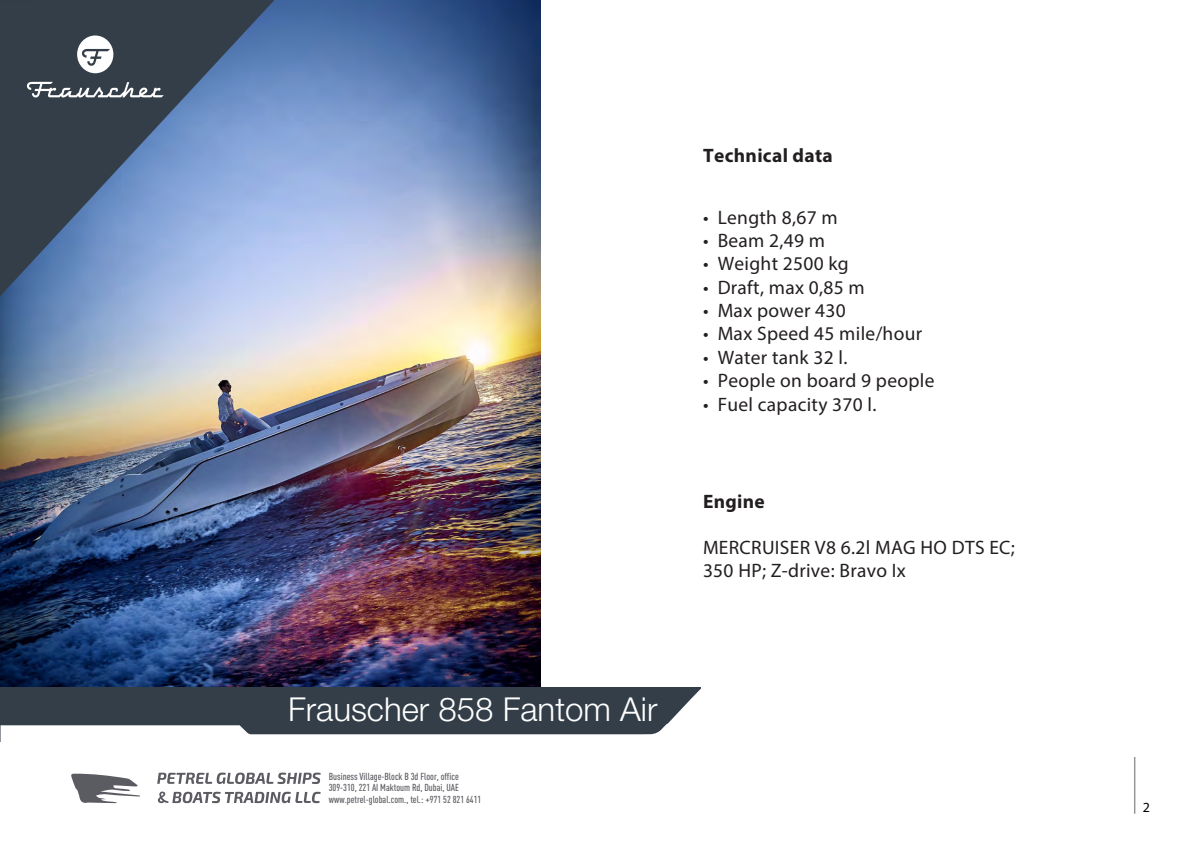
<style>
.page{position:relative;width:1191px;height:842px;background:#fff}
.page>*{position:absolute;margin:0;border:0;box-sizing:border-box;transform-origin:0 0}
.t1{font:300 33px "Helvetica Neue LT Std";color:#fff}
.t2{font:19.5px/23.4px "Myriad Pro";letter-spacing:.015em;color:#231f20}
.t3{font:700 19.5px "Myriad Pro";letter-spacing:.015em;color:#231f20}
.t4{font:14px "Myriad Pro";color:#000}
.t5{font:500 condensed 10px/11.6px "DIN Pro";color:#5b5b62}
</style>
<div class="page">
<img style="left:0;top:0;width:540px;height:688px">
<div style="left:0;top:688px;width:700px;height:54px;background:#333e48"></div>
<svg style="left:625px;top:687px;width:76px;height:37px"></svg>
<svg style="left:1px;top:724px;width:1135px;height:90px"></svg>
<svg style="left:71px;top:773px;width:69px;height:30px"></svg>
<svg style="left:157px;top:773px;width:164px;height:11px"></svg>
<svg style="left:158px;top:791px;width:163px;height:12px"></svg>
<svg style="left:0;top:0;width:274px;height:296px;background:#5b7090"></svg>
<svg style="left:77px;top:35px;width:36px;height:38px"></svg>
<svg style="left:27px;top:82px;width:137px;height:15px"></svg>
<hr style="left:1134px;top:757px;width:1px;height:57px;background:#939598">
<p class="t3" style="left:703px;top:143px;width:131px">Technical data</p>
<p class="t2" style="left:703px;top:205px;width:136px">• Length 8,67 m</p>
<p class="t2" style="left:703px;top:228px;width:124px">• Beam 2,49 m</p>
<p class="t2" style="left:703px;top:252px;width:147px">• Weight 2500 kg</p>
<p class="t2" style="left:703px;top:275px;width:163px">• Draft, max 0,85 m</p>
<p class="t2" style="left:703px;top:299px;width:144px">• Max power 430</p>
<p class="t2" style="left:703px;top:322px;width:221px">• Max Speed 45 mile/hour</p>
<p class="t2" style="left:703px;top:345px;width:146px">• Water tank 32 l.</p>
<p class="t2" style="left:703px;top:369px;width:233px">• People on board 9 people</p>
<p class="t2" style="left:703px;top:392px;width:175px">• Fuel capacity 370 l.</p>
<p class="t3" style="left:703px;top:489px;width:63px">Engine</p>
<p class="t2" style="left:703px;top:535px;width:313px">MERCRUISER V8 6.2l MAG HO DTS EC;<br>350 HP; Z-drive: Bravo Ix</p>
<h1 class="t1" style="left:288px;top:689px;width:371px">Frauscher 858 Fantom Air</h1>
<p class="t5" style="left:329px;top:769px;width:154px">Business Village-Block B 3d Floor, office<br>309-310, 221 AI Maktoum Rd, Dubai, UAE www.petrel-global.com., tel.: +971 52 821 6411</p>
<p class="t4" style="left:1142px;top:799px;width:9px">2</p>
</div>
